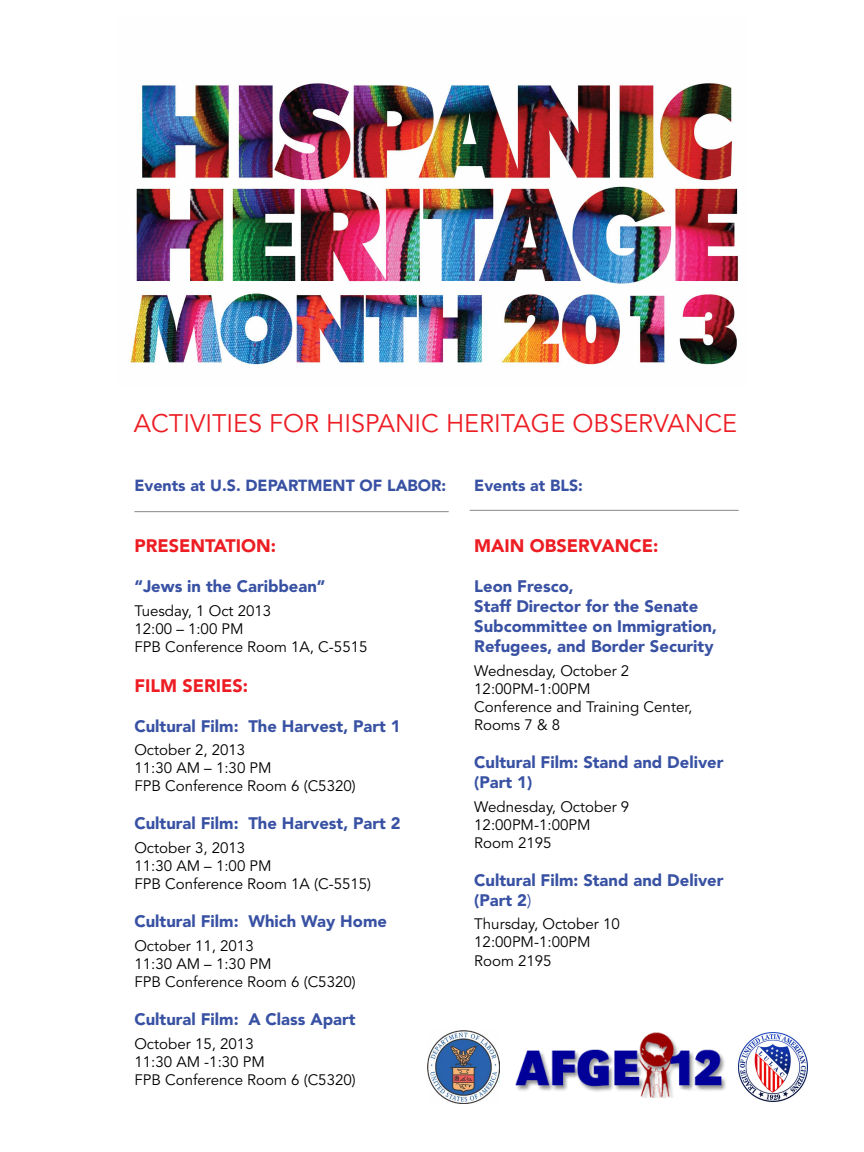
<style>
.page{position:relative;width:864px;height:1152px;background:#fff}
.page>*{position:absolute;margin:0;border:0;box-sizing:border-box;transform-origin:0 0}
.t1{font:25.2px "Avenir";color:#ed1d24}
.t2{font:900 18px "Avenir";color:#ed1d24}
.t3{font:900 16.6px/19.9px "Avenir";color:#3851a3}
.t4{font:900 16px "Avenir";color:#3851a3}
.t5{font:15.08px/18.1px "Avenir";color:#000}
.s1{font-weight:400}
</style>
<div class="page">
<img style="left:130px;top:83px;width:608px;height:282px">
<img style="left:428px;top:1031px;width:72px;height:72px">
<hr style="left:134px;top:511px;width:315px;height:1px;background:#000">
<hr style="left:470px;top:510px;width:269px;height:1px;background:#000">
<img style="left:515px;top:1032px;width:211px;height:65px">
<img style="left:738px;top:1032px;width:70px;height:70px">
<h1 class="t1" style="left:134px;top:408px;width:605px">ACTIVITIES FOR HISPANIC HERITAGE OBSERVANCE</h1>
<p class="t4" style="left:134px;top:476px;width:313px">Events at U.S. DEPARTMENT OF LABOR:</p>
<p class="t2" style="left:134px;top:535px;width:24px">Presentat</p>
<p class="t2" style="left:236px;top:535px;width:42px">ion:</p>
<p class="t3" style="left:134px;top:576px;width:193px">“Jews in the Caribbean”</p>
<p class="t5" style="left:134px;top:602px;width:235px">Tuesday, 1 Oct 2013<br>12:00 – 1:00 PM<br>FPB Conference Room 1A, C-5515</p>
<p class="t2" style="left:134px;top:675px;width:115px">Film Series:</p>
<p class="t3" style="left:134px;top:716px;width:268px">Cultural Film: The Harvest, Part 1</p>
<p class="t5" style="left:134px;top:741px;width:223px">October 2, 2013<br>11:30 AM – 1:30 PM<br>FPB Conference Room 6 (C5320)</p>
<p class="t3" style="left:134px;top:814px;width:268px">Cultural Film: The Harvest, Part 2</p>
<p class="t5" style="left:134px;top:839px;width:238px">October 3, 2013<br>11:30 AM – 1:00 PM<br>FPB Conference Room 1A (C-5515)</p>
<p class="t3" style="left:134px;top:912px;width:254px">Cultural Film: Which Way Home</p>
<p class="t5" style="left:134px;top:937px;width:223px">October 11, 2013<br>11:30 AM – 1:30 PM<br>FPB Conference Room 6 (C5320)</p>
<p class="t3" style="left:134px;top:1009px;width:223px">Cultural Film: A Class Apart</p>
<p class="t5" style="left:134px;top:1035px;width:223px">October 15, 2013<br>11:30 AM -1:30 PM<br>FPB Conference Room 6 (C5320)</p>
<p class="t4" style="left:474px;top:476px;width:110px">Events at BLS:</p>
<p class="t2" style="left:474px;top:535px;width:83px">Main Obser</p>
<p class="t2" style="left:590px;top:535px;width:26px">vance</p>
<p class="t2" style="left:653px;top:535px;width:7px">:</p>
<p class="t3" style="left:474px;top:576px;width:244px">Leon Fresco,<br>Staff Director for the Senate<br>Subcommittee on Immigration,<br>Refugees, and Border Security</p>
<p class="t5" style="left:474px;top:662px;width:219px">Wednesday, October 2<br>12:00PM-1:00PM<br>Conference and Training Center,<br>Rooms 7 &amp; 8</p>
<p class="t3" style="left:474px;top:752px;width:251px">Cultural Film: Stand and Deliver (Part 1)</p>
<p class="t5" style="left:474px;top:798px;width:157px">Wednesday, October 9<br>12:00PM-1:00PM<br>Room 2195</p>
<p class="t3" style="left:474px;top:870px;width:251px">Cultural Film: Stand and Deliver (Part 2<span class="s1">)</span></p>
<p class="t5" style="left:474px;top:916px;width:147px">Thursday, October 10<br>12:00PM-1:00PM<br>Room 2195</p>
</div>
